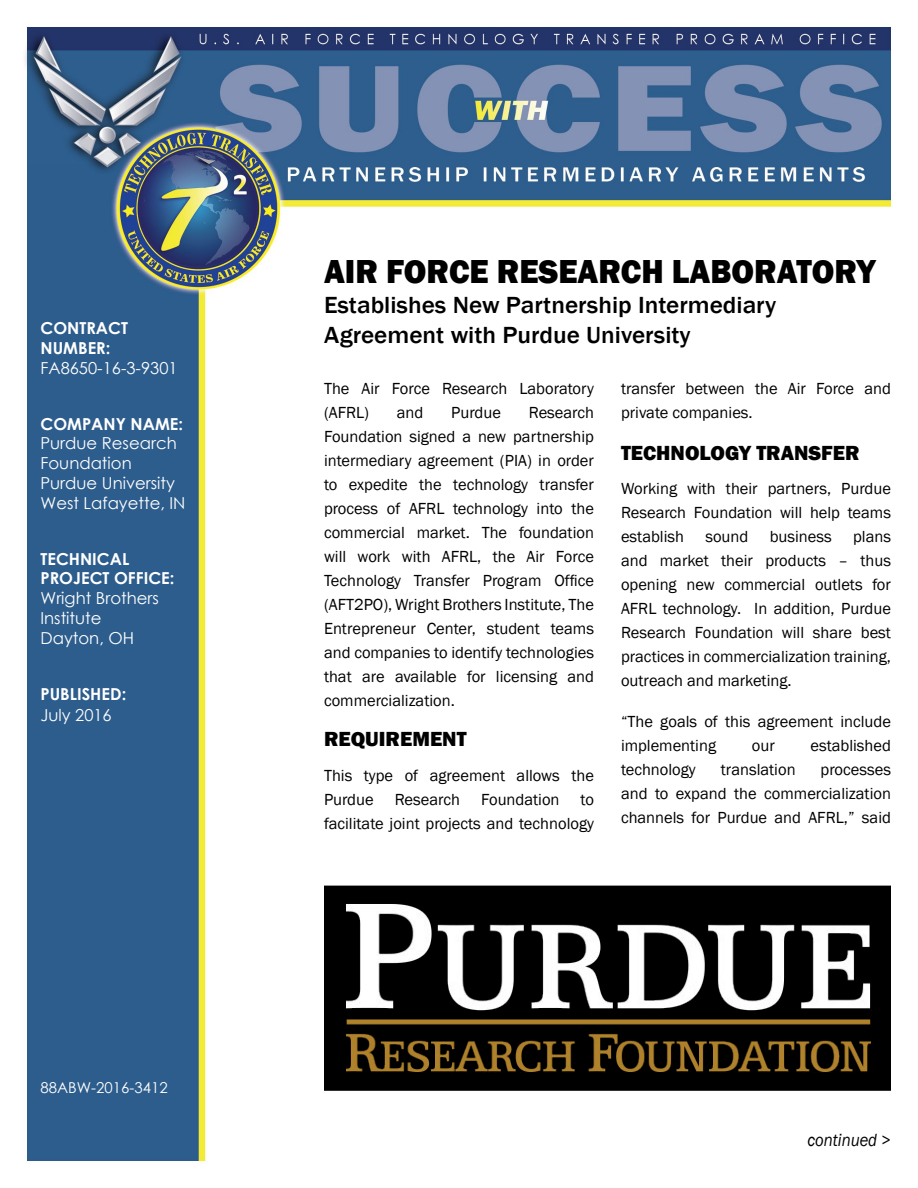
<style>
.page{position:relative;width:918px;height:1188px;background:#fff}
.page>*{position:absolute;margin:0;border:0;box-sizing:border-box;transform-origin:0 0}
.t1{font:800 34.2px "Franklin Gothic";color:#000;scale:.96 1}
.t2{font:500 24px/30px "Franklin Gothic";color:#000;scale:1.05 1}
.t3{font:800 21px "Franklin Gothic";color:#000}
.t4{font:italic 18.15px "Franklin Gothic";color:#000;scale:.91 1}
.t5{font:16.5px/24px "Franklin Gothic";color:#000}
.t6{font:16.5px/19.8px "Century Gothic";color:#fff}
.t7{font:700 16.5px/19.8px "Century Gothic";color:#fff}
.t8{font:15px "Century Gothic";color:#fff}
</style>
<div class="page">
<img style="left:24px;top:26px;width:868px;height:1136px">
<div style="left:325px;top:886px;width:565px;height:204px;background:#000"></div>
<div style="left:324px;top:886px;width:567px;height:205px;border:2px solid #000"></div>
<img style="left:346px;top:904px;width:525px;height:168px">
<p class="t7" style="left:40px;top:318px;width:89px">CONTRACT<br>NUMBER:</p>
<p class="t6" style="left:40px;top:358px;width:139px">FA8650-16-3-9301</p>
<p class="t7" style="left:40px;top:413px;width:144px">COMPANY NAME:</p>
<p class="t6" style="left:40px;top:433px;width:147px">Purdue Research<br>Foundation<br>Purdue University<br>West Lafayette, IN</p>
<p class="t7" style="left:40px;top:548px;width:135px">TECHNICAL<br>PROJECT OFFICE:</p>
<p class="t6" style="left:40px;top:588px;width:120px">Wright Brothers<br>Institute<br>Dayton, OH</p>
<p class="t7" style="left:40px;top:683px;width:87px">PUBLISHED:</p>
<p class="t6" style="left:40px;top:705px;width:73px">July 2016</p>
<p class="t8" style="left:40px;top:1078px;width:129px">88ABW-2016-3412</p>
<h1 class="t1" style="left:324px;top:249px;width:576px">AIR FORCE RESEARCH LABORATORY</h1>
<h2 class="t2" style="left:324px;top:290px;width:432px">Establishes New Partnership Intermediary<br>Agreement with Purdue University</h2>
<p class="t5" style="left:324px;top:377px;width:272px">The Air Force Research Laboratory (AFRL)</p>
<p class="t5" style="left:324px;top:401px;width:272px;text-align:justify;text-indent:205px">Research Foundation signed a new partnership intermediary agreement (PIA) in order to expedite the technology transfer process of AFRL technology into the commercial market. The foundation will work with AFRL, the Air Force Technology Transfer Program Office (AFT2PO), Wright Brothers Institute, The Entrepreneur Center, student teams and companies to identify technologies that are available for licensing and commercialization.</p>
<p class="t3" style="left:324px;top:726px;width:144px">REQUIREMENT</p>
<p class="t5" style="left:324px;top:764px;width:272px">This type of agreement allows the<br>Purdue</p>
<p class="t5" style="left:397px;top:401px;width:28px">and</p>
<p class="t5" style="left:451px;top:401px;width:51px">Purdue</p>
<p class="t5" style="left:395px;top:788px;width:67px">Research</p>
<p class="t5" style="left:481px;top:788px;width:80px">Foundation</p>
<p class="t5" style="left:324px;top:788px;width:272px;text-align:right">to<br>facilitate joint projects and technology</p>
<p class="t5" style="left:621px;top:377px;width:272px">transfer between the Air Force and private companies.</p>
<p class="t3" style="left:621px;top:439px;width:240px">TECHNOLOGY TRANSFER</p>
<p class="t5" style="left:621px;top:477px;width:272px;text-align:justify">Working with their partners, Purdue Research Foundation will help teams establish</p>
<p class="t5" style="left:621px;top:525px;width:272px;text-align:justify;text-indent:232px">plans and market their products – thus opening new commercial outlets for AFRL technology. In addition, Purdue Research Foundation will share best practices in commercialization training, outreach and marketing.</p>
<p class="t5" style="left:621px;top:709px;width:272px">“The goals of this agreement include implementing</p>
<p class="t5" style="left:705px;top:525px;width:45px">sound</p>
<p class="t5" style="left:770px;top:525px;width:64px">business</p>
<p class="t5" style="left:752px;top:733px;width:24px">our</p>
<p class="t5" style="left:810px;top:733px;width:82px">established</p>
<p class="t5" style="left:621px;top:757px;width:76px">technology</p>
<p class="t5" style="left:721px;top:757px;width:76px">translation</p>
<p class="t5" style="left:621px;top:757px;width:272px;text-align:justify;text-indent:200px">processes and to expand the commercialization channels for Purdue and AFRL,” said</p>
<p class="t4" style="left:807px;top:1128px;width:93px">continued &gt;</p>
</div>
